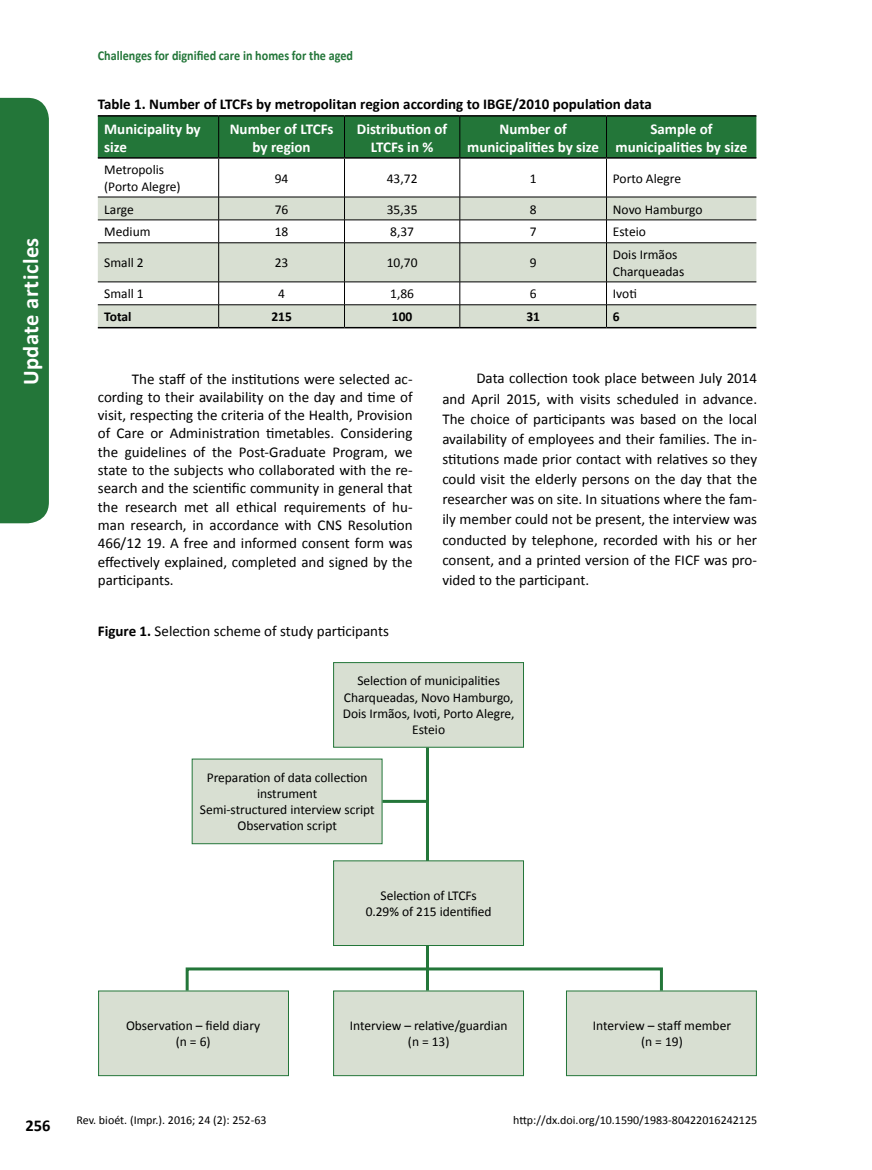
<style>
.page{position:relative;width:872px;height:1170px;background:#fff}
.page>*{position:absolute;margin:0;border:0;box-sizing:border-box;transform-origin:0 0}
.t1{font:700 22.5px "Calibri";letter-spacing:.02em;color:#fff}
.t2{font:700 16.5px "Calibri";color:#000}
.t3{font:15px/18.3px "Calibri";color:#000;text-align:justify}
.t4{font:700 15px/18px "Calibri";color:#fff;text-align:center}
.t5{font:700 15px "Calibri";color:#000}
.t6{font:13.5px/16.2px "Calibri";letter-spacing:-.005em;color:#000;text-align:center}
.t7{font:700 13.5px "Calibri";color:#237639;scale:.9 1}
.t8{font:700 13.5px "Calibri";color:#000}
.t9{font:12px "Calibri";color:#000}
.s1{font-weight:700}
</style>
<div class="page">
<div style="left:98px;top:990px;width:191px;height:85px;background:#d8dfd2;border:1px solid #237639"></div>
<div style="left:566px;top:990px;width:190px;height:85px;background:#d8dfd2"></div>
<div style="left:333px;top:990px;width:191px;height:85px;background:#d8dfd2;border:1px solid #237639"></div>
<div style="left:192px;top:758px;width:190px;height:86px;background:#d8dfd2;border:1px solid #237639"></div>
<div style="left:333px;top:662px;width:191px;height:85px;background:#d8dfd2;border:1px solid #237639"></div>
<hr style="left:426px;top:747px;width:3px;height:243px;background:#237639">
<div style="left:333px;top:860px;width:191px;height:85px;background:#d8dfd2;border:1px solid #237639"></div>
<div style="left:186px;top:967px;width:477px;height:25px;border:3px solid #237639"></div>
<hr style="left:382px;top:799px;width:47px;height:3px;background:#237639">
<div style="left:98px;top:117px;width:658px;height:40px;background:#237639"></div>
<svg style="left:98px;top:159px;width:658px;height:38px"></svg>
<svg style="left:98px;top:198px;width:658px;height:129px;fill:#d8dfd2"></svg>
<hr style="left:218px;top:117px;width:1px;height:40px;background:#000">
<hr style="left:344px;top:117px;width:1px;height:40px;background:#000">
<hr style="left:459px;top:117px;width:1px;height:40px;background:#000">
<hr style="left:606px;top:117px;width:1px;height:40px;background:#000">
<hr style="left:218px;top:159px;width:1px;height:38px;background:#000">
<hr style="left:344px;top:159px;width:1px;height:38px;background:#000">
<hr style="left:459px;top:159px;width:1px;height:38px;background:#000">
<hr style="left:606px;top:159px;width:1px;height:38px;background:#000">
<hr style="left:98px;top:197px;width:121px;height:1px;background:#000">
<hr style="left:219px;top:197px;width:125px;height:1px;background:#000">
<hr style="left:344px;top:197px;width:116px;height:1px;background:#000">
<hr style="left:460px;top:197px;width:146px;height:1px;background:#000">
<hr style="left:606px;top:197px;width:150px;height:1px;background:#000">
<hr style="left:98px;top:220px;width:121px;height:1px;background:#000">
<hr style="left:219px;top:220px;width:125px;height:1px;background:#000">
<svg style="left:218px;top:197px;width:1px;height:45px"></svg>
<hr style="left:344px;top:220px;width:116px;height:1px;background:#000">
<svg style="left:344px;top:197px;width:1px;height:45px"></svg>
<hr style="left:460px;top:220px;width:146px;height:1px;background:#000">
<svg style="left:459px;top:197px;width:1px;height:45px"></svg>
<hr style="left:606px;top:220px;width:150px;height:1px;background:#000">
<svg style="left:606px;top:197px;width:1px;height:45px"></svg>
<hr style="left:98px;top:242px;width:121px;height:1px;background:#000">
<hr style="left:219px;top:242px;width:125px;height:1px;background:#000">
<hr style="left:218px;top:243px;width:1px;height:39px;background:#000">
<hr style="left:344px;top:242px;width:116px;height:1px;background:#000">
<hr style="left:344px;top:243px;width:1px;height:39px;background:#000">
<hr style="left:460px;top:242px;width:146px;height:1px;background:#000">
<hr style="left:459px;top:243px;width:1px;height:39px;background:#000">
<hr style="left:606px;top:242px;width:150px;height:1px;background:#000">
<hr style="left:606px;top:243px;width:1px;height:39px;background:#000">
<hr style="left:98px;top:281px;width:121px;height:1px;background:#000">
<hr style="left:219px;top:281px;width:125px;height:1px;background:#000">
<hr style="left:344px;top:281px;width:116px;height:1px;background:#000">
<hr style="left:460px;top:281px;width:146px;height:1px;background:#000">
<hr style="left:606px;top:281px;width:150px;height:1px;background:#000">
<hr style="left:98px;top:304px;width:121px;height:1px;background:#000">
<hr style="left:219px;top:304px;width:125px;height:1px;background:#000">
<svg style="left:218px;top:282px;width:1px;height:45px"></svg>
<hr style="left:344px;top:304px;width:116px;height:1px;background:#000">
<svg style="left:344px;top:282px;width:1px;height:45px"></svg>
<hr style="left:460px;top:304px;width:146px;height:1px;background:#000">
<svg style="left:459px;top:282px;width:1px;height:45px"></svg>
<hr style="left:606px;top:304px;width:150px;height:1px;background:#000">
<svg style="left:606px;top:282px;width:1px;height:45px"></svg>
<hr style="left:98px;top:115px;width:121px;height:2px;background:#000">
<hr style="left:219px;top:115px;width:125px;height:2px;background:#000">
<hr style="left:344px;top:115px;width:116px;height:2px;background:#000">
<hr style="left:460px;top:115px;width:146px;height:2px;background:#000">
<hr style="left:606px;top:115px;width:150px;height:2px;background:#000">
<hr style="left:98px;top:157px;width:121px;height:2px;background:#000">
<hr style="left:219px;top:157px;width:125px;height:2px;background:#000">
<hr style="left:344px;top:157px;width:116px;height:2px;background:#000">
<hr style="left:460px;top:157px;width:146px;height:2px;background:#000">
<hr style="left:606px;top:157px;width:150px;height:2px;background:#000">
<hr style="left:98px;top:327px;width:121px;height:1px;background:#000">
<hr style="left:219px;top:327px;width:125px;height:1px;background:#000">
<hr style="left:344px;top:327px;width:116px;height:1px;background:#000">
<hr style="left:460px;top:327px;width:146px;height:1px;background:#000">
<hr style="left:606px;top:327px;width:150px;height:1px;background:#000">
<div style="left:0;top:98px;width:49px;height:425px;background:#237639"></div>
<h1 class="t1" style="left:16px;top:385px;width:149px;rotate:-90deg">Update articles</h1>
<p class="t7" style="left:98px;top:47px;width:285px">Challenges for dignified care in homes for the aged</p>
<p class="t5" style="left:98px;top:94px;width:555px">Table 1. Number of LTCFs by metropolitan region according to IBGE/2010 population data</p>
<p class="t4" style="left:104px;top:119px;width:98px;text-align:left">Municipality by size</p>
<p class="t4" style="left:230px;top:119px;width:105px">Number of LTCFs by region</p>
<p class="t4" style="left:357px;top:119px;width:92px">Distribution of<br>LTCFs in %</p>
<p class="t4" style="left:467px;top:119px;width:133px">Number of municipalities by size</p>
<p class="t4" style="left:615px;top:119px;width:133px">Sample of municipalities by size</p>
<p class="t6" style="left:104px;top:162px;width:78px;text-align:left">Metropolis (Porto Alegre)</p>
<p class="t6" style="left:275px;top:170px;width:15px">94</p>
<p class="t6" style="left:387px;top:170px;width:32px">43,72</p>
<p class="t6" style="left:530px;top:170px;width:8px">1</p>
<p class="t6" style="left:613px;top:170px;width:70px">Porto Alegre</p>
<p class="t6" style="left:104px;top:201px;width:31px">Large</p>
<p class="t6" style="left:275px;top:201px;width:15px">76</p>
<p class="t6" style="left:387px;top:201px;width:32px">35,35</p>
<p class="t6" style="left:530px;top:201px;width:8px">8</p>
<p class="t6" style="left:613px;top:201px;width:91px">Novo Hamburgo</p>
<p class="t6" style="left:104px;top:224px;width:48px">Medium</p>
<p class="t6" style="left:275px;top:224px;width:15px">18</p>
<p class="t6" style="left:390px;top:224px;width:25px">8,37</p>
<p class="t6" style="left:530px;top:224px;width:8px">7</p>
<p class="t6" style="left:613px;top:224px;width:35px">Esteio</p>
<p class="t6" style="left:104px;top:255px;width:41px">Small 2</p>
<p class="t6" style="left:275px;top:255px;width:15px">23</p>
<p class="t6" style="left:387px;top:255px;width:32px">10,70</p>
<p class="t6" style="left:530px;top:255px;width:8px">9</p>
<p class="t6" style="left:613px;top:247px;width:73px;text-align:left">Dois Irmãos<br>Charqueadas</p>
<p class="t6" style="left:104px;top:286px;width:41px">Small 1</p>
<p class="t6" style="left:278px;top:286px;width:8px">4</p>
<p class="t6" style="left:390px;top:286px;width:25px">1,86</p>
<p class="t6" style="left:530px;top:286px;width:8px">6</p>
<p class="t6" style="left:613px;top:286px;width:26px">Ivoti</p>
<p class="t8" style="left:104px;top:308px;width:29px">Total</p>
<p class="t8" style="left:271px;top:308px;width:22px">215</p>
<p class="t8" style="left:392px;top:308px;width:22px">100</p>
<p class="t8" style="left:526px;top:308px;width:15px">31</p>
<p class="t8" style="left:613px;top:308px;width:8px">6</p>
<p class="t3" style="left:98px;top:369px;width:316px;text-indent:34px">The staff of the institutions were selected ac&shy;cording to their availability on the day and time of visit, respecting the criteria of the Health, Provision of Care or Administration timetables. Considering the guidelines of the Post-Graduate Program, we state to the subjects who collaborated with the re&shy;search and the scientific community in general that the research met all ethical requirements of hu&shy;man research, in accordance with CNS Resolution 466/12 19. A free and informed consent form was effectively explained, completed and signed by the participants.</p>
<p class="t3" style="left:442px;top:368px;width:316px;line-height:20.1px;text-indent:34px">Data collection took place between July 2014 and April 2015, with visits scheduled in advance.<br>The choice of participants was based on the local availability of employees and their families. The in&shy;stitutions made prior contact with relatives so they could visit the elderly persons on the day that the researcher was on site. In situations where the fam&shy;ily member could not be present, the interview was conducted by telephone, recorded with his or her consent, and a printed version of the FICF was pro&shy;vided to the participant.</p>
<p class="t3" style="left:98px;top:621px;width:293px"><span class="s1">Figure 1.</span> Selection scheme of study participants</p>
<p class="t6" style="left:343px;top:672px;width:173px">Selection of municipalities<br>Charqueadas, Novo Hamburgo,<br>Dois Irmãos, Ivoti, Porto Alegre,<br>Esteio</p>
<p class="t6" style="left:200px;top:769px;width:176px">Preparation of data collection instrument<br>Semi-structured interview script<br>Observation script</p>
<p class="t6" style="left:366px;top:887px;width:128px">Selection of LTCFs<br>0.29% of 215 identified</p>
<p class="t6" style="left:126px;top:1017px;width:136px">Observation – field diary (n = 6)</p>
<p class="t6" style="left:350px;top:1017px;width:159px">Interview – relative/guardian (n = 13)</p>
<p class="t6" style="left:593px;top:1017px;width:140px">Interview – staff member (n = 19)</p>
<p class="t2" style="left:26px;top:1115px;width:27px">256</p>
<p class="t9" style="left:77px;top:1112px;width:191px">Rev. bioét. (Impr.). 2016; 24 (2): 252-63</p>
<p class="t9" style="left:513px;top:1112px;width:245px">http://dx.doi.org/10.1590/1983-80422016242125</p>
</div>
